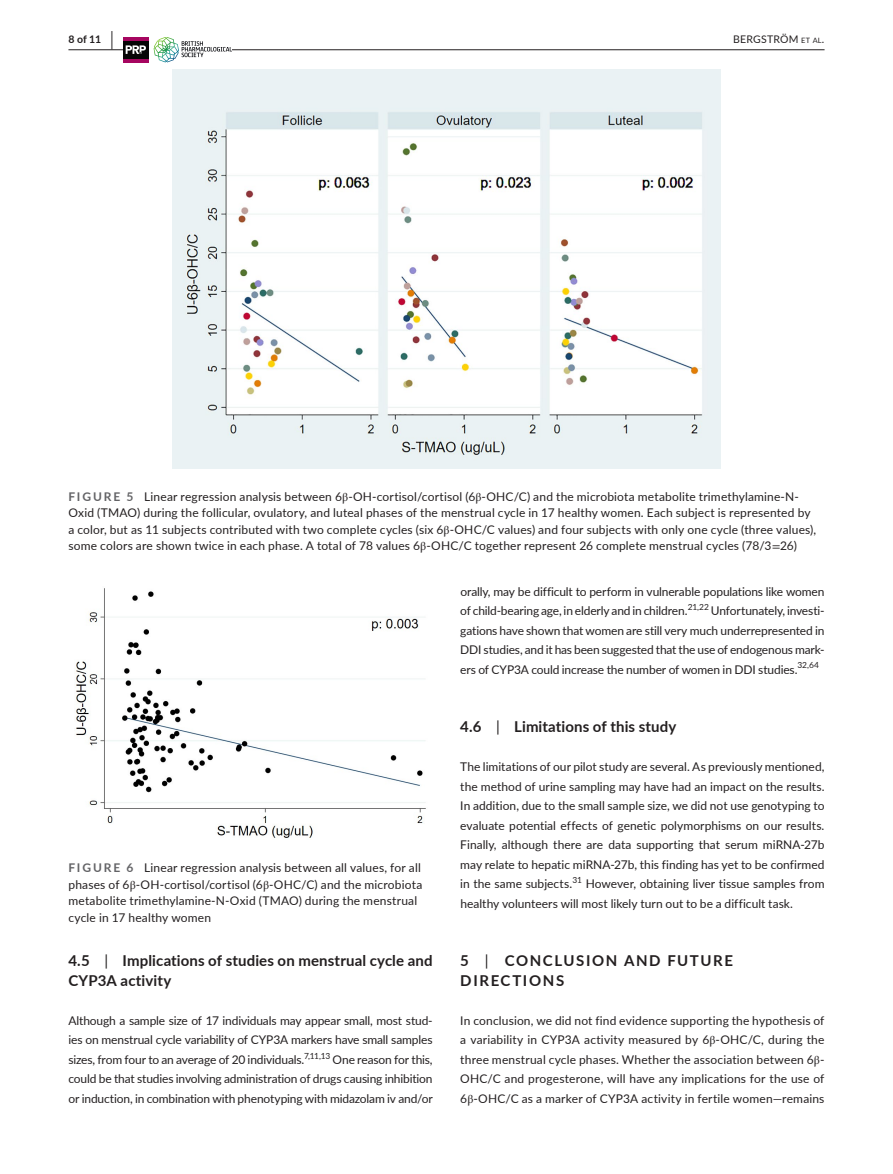
<style>
.page{position:relative;width:893px;height:1174px;background:#fff}
.page>*{position:absolute;margin:0;border:0;box-sizing:border-box;transform-origin:0 0}
.t1{font:700 15px/19.5px "Lato";letter-spacing:.01em;color:#231f20}
.t2{font:700 15px/19.5px "Lato";letter-spacing:.11em;color:#231f20}
.t3{font:12px/19.5px "Lato";letter-spacing:.01em;color:#231f20;text-align:justify}
.t4{font:12px/19.5px "Lato";letter-spacing:-.01em;color:#231f20}
.t5{font:10.5px "Lato";letter-spacing:.02em;color:#231f20}
.t6{font:700 10.5px "Lato";color:#231f20}
.t7{font:8.4px "Lato";letter-spacing:-.01em;color:#231f20}
.s1{font-size:19.5px}
.s2{font-size:7.35px}
.s3{font-weight:700;color:#636366}
.s4{font-family:"STIX"}
.s5{font-weight:400}
</style>
<div class="page">
<hr style="left:68px;top:49px;width:756px;height:1px;background:#231f20">
<svg style="left:148px;top:37px;width:6px;height:25px"></svg>
<div style="left:123px;top:37px;width:25px;height:25px;background:#070606"></div>
<hr style="left:123px;top:37px;width:25px;height:3px;background:#a60660">
<hr style="left:123px;top:59px;width:25px;height:3px;background:#a60660">
<svg style="left:126px;top:45px;width:20px;height:9px"></svg>
<svg style="left:154px;top:37px;width:78px;height:25px"></svg>
<img style="left:172px;top:69px;width:549px;height:399px">
<img style="left:76px;top:588px;width:350px;height:250px">
<p class="t6" style="left:68px;top:31px;width:46px">8 of 11 <span class="s1">|</span></p>
<p class="t5" style="left:733px;top:31px;width:93px">BERGSTRÖM <span class="s2">et al</span>.</p>
<p class="t3" style="left:68px;top:487px;width:749px;line-height:16.5px;text-align:left"><span class="s3">FIGURE 5</span> Linear regression analysis between 6<span class="s4">β</span>-OH-cortisol/cortisol (6<span class="s4">β</span>-OHC/C) and the microbiota metabolite trimethylamine-N-Oxid (TMAO) during the follicular, ovulatory, and luteal phases of the menstrual cycle in 17 healthy women. Each subject is represented by a color, but as 11 subjects contributed with two complete cycles (six 6<span class="s4">β</span>-OHC/C values) and four subjects with only one cycle (three values), some colors are shown twice in each phase. A total of 78 values 6<span class="s4">β</span>-OHC/C together represent 26 complete menstrual cycles (78/3<span class="s4">=</span>26)</p>
<p class="t3" style="left:68px;top:859px;width:355px;line-height:16.5px;text-align:left"><span class="s3">FIGURE 6</span> Linear regression analysis between all values, for all phases of 6<span class="s4">β</span>-OH-cortisol/cortisol (6<span class="s4">β</span>-OHC/C) and the microbiota metabolite trimethylamine-N-Oxid (TMAO) during the menstrual cycle in 17 healthy women</p>
<p class="t1" style="left:68px;top:950px;width:366px">4.5 <span class="s5">|</span> Implications of studies on menstrual cycle and<br>CYP3A activity</p>
<p class="t3" style="left:68px;top:1010px;width:366px">Although a sample size of 17 individuals may appear small, most stud&shy;ies on menstrual cycle variability of CYP3A markers have small samples sizes, from four to an average of 20 individuals.<sup>7,11,13</sup> One reason for this, could be that studies involving administration of drugs causing inhibition or induction, in combination with phenotyping with midazolam iv and/or</p>
<p class="t4" style="left:460px;top:581px;width:366px">orally, may be difficult to perform in vulnerable populations like women of child-bearing age, in elderly and in children.</p>
<p class="t7" style="left:688px;top:601px;width:23px">21,22</p>
<p class="t3" style="left:460px;top:600px;width:366px;text-indent:251px">Unfortunately, investi&shy;gations have shown that women are still very much underrepresented in DDI studies, and it has been suggested that the use of endogenous mark&shy;ers of CYP3A could increase the number of women in DDI studies.</p>
<p class="t7" style="left:797px;top:659px;width:23px">32,64</p>
<p class="t1" style="left:460px;top:716px;width:218px">4.6 <span class="s5">|</span> Limitations of this study</p>
<p class="t3" style="left:460px;top:756px;width:366px">The limitations of our pilot study are several. As previously mentioned, the method of urine sampling may have had an impact on the results.<br>In addition, due to the small sample size, we did not use genotyping to evaluate potential effects of genetic polymorphisms on our results.<br>Finally, although there are data supporting that serum miRNA-27b may relate to hepatic miRNA-27b, this finding has yet to be confirmed in the same subjects.<sup>31</sup> However, obtaining liver tissue samples from healthy volunteers will most likely turn out to be a difficult task.</p>
<p class="t2" style="left:460px;top:950px;width:274px">5 <span class="s5">|</span> CONCLUSION AND FUTURE<br>DIRECTIONS</p>
<p class="t3" style="left:460px;top:1010px;width:366px">In conclusion, we did not find evidence supporting the hypothesis of a variability in CYP3A activity measured by 6<span class="s4">β</span>-OHC/C, during the three menstrual cycle phases. Whether the association between 6<span class="s4">β</span>-OHC/C and progesterone, will have any implications for the use of 6<span class="s4">β</span>-OHC/C as a marker of CYP3A activity in fertile women—remains</p>
</div>
